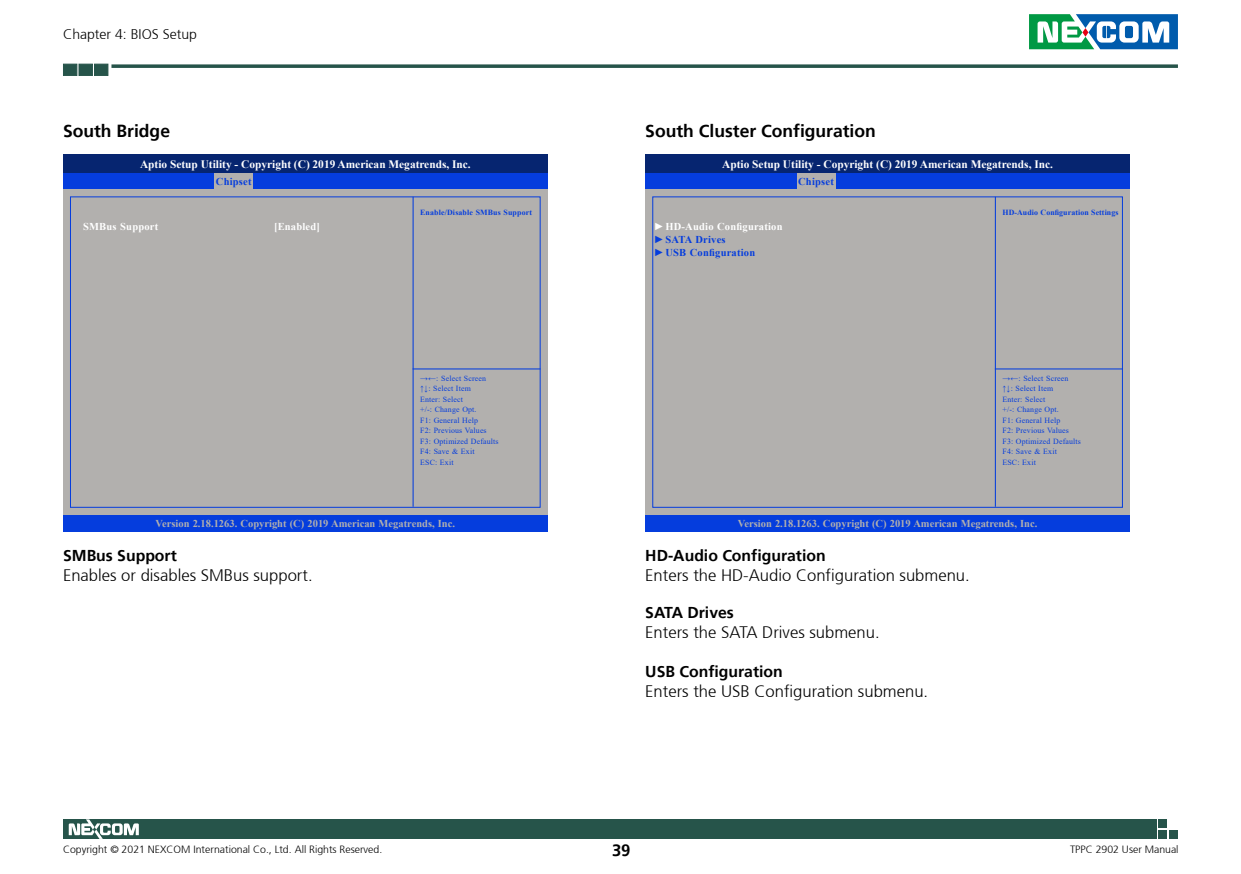
<style>
.page{position:relative;width:1241px;height:874px;background:#fff}
.page>*{position:absolute;margin:0;border:0;box-sizing:border-box;transform-origin:0 0}
.t1{font:700 17.5px "Frutiger 65";color:#000}
.t2{font:300 16.62px "Frutiger 45";color:#000}
.t3{font:700 16.62px "Frutiger 65";color:#000}
.t4{font:700 15.75px "Frutiger 65";color:#000}
.t5{font:300 14px "Frutiger 45";color:#000}
.t6{font:700 11.38px "Times New Roman";color:#fff}
.t7{font:700 10.5px "Times New Roman";color:#b2b0ae}
.t8{font:300 10.5px "Frutiger 45";color:#000}
.t9{font:700 10.5px "Times New Roman";letter-spacing:.02em;color:#fff}
.t10{font:700 10.5px/13.1px "Times New Roman";letter-spacing:.02em;color:#053ddd}
.t11{font:7.88px/10.5px "Times New Roman";letter-spacing:.02em;color:#053ddd}
.t12{font:700 7.88px "Times New Roman";letter-spacing:.01em;color:#053ddd}
</style>
<div class="page">
<svg style="left:111px;top:64px;width:1066px;height:4px;background:#40685f"></svg>
<div style="left:63px;top:64px;width:14px;height:12px;background:#26544a"></div>
<div style="left:79px;top:64px;width:14px;height:12px;background:#26544a"></div>
<div style="left:94px;top:64px;width:14px;height:12px;background:#26544a"></div>
<svg style="left:1029px;top:14px;width:148px;height:35px"></svg>
<div style="left:1157px;top:819px;width:9px;height:8px;background:#26544a"></div>
<div style="left:1157px;top:829px;width:9px;height:9px;background:#26544a"></div>
<div style="left:1168px;top:829px;width:9px;height:9px;background:#26544a"></div>
<div style="left:63px;top:819px;width:1093px;height:19px;background:#26544a"></div>
<svg style="left:69px;top:819px;width:70px;height:19px"></svg>
<div style="left:63px;top:189px;width:484px;height:325px;background:#b2b0ae"></div>
<div style="left:63px;top:171px;width:484px;height:18px;background:#053ddd"></div>
<hr style="left:412px;top:197px;width:1px;height:309px;background:#053ddd">
<div style="left:214px;top:173px;width:39px;height:17px;background:#b2b0ae"></div>
<div style="left:63px;top:514px;width:484px;height:17px;background:#053ddd"></div>
<div style="left:63px;top:155px;width:484px;height:18px;background:#062570"></div>
<hr style="left:412px;top:368px;width:128px;height:1px;background:#053ddd">
<div style="left:645px;top:189px;width:484px;height:325px;background:#b2b0ae"></div>
<div style="left:645px;top:171px;width:484px;height:18px;background:#053ddd"></div>
<hr style="left:994px;top:197px;width:1px;height:309px;background:#053ddd">
<div style="left:796px;top:173px;width:39px;height:17px;background:#b2b0ae"></div>
<div style="left:645px;top:514px;width:484px;height:17px;background:#053ddd"></div>
<div style="left:645px;top:155px;width:484px;height:18px;background:#062570"></div>
<hr style="left:994px;top:368px;width:128px;height:1px;background:#053ddd">
<h3 class="t5" style="left:63px;top:26px;width:135px">Chapter 4: BIOS Setup</h3>
<h1 class="t1" style="left:63px;top:121px;width:108px">South Bridge</h1>
<h1 class="t1" style="left:645px;top:121px;width:232px">South Cluster Configuration</h1>
<h3 class="t6" style="left:140px;top:156px;width:332px">Aptio Setup Utility - Copyright (C) 2019 American Megatrends, Inc.</h3>
<h3 class="t6" style="left:722px;top:156px;width:332px">Aptio Setup Utility - Copyright (C) 2019 American Megatrends, Inc.</h3>
<h3 class="t10" style="left:216px;top:175px;width:37px">Chipset</h3>
<h3 class="t10" style="left:798px;top:175px;width:37px">Chipset</h3>
<p class="t12" style="left:420px;top:206px;width:113px">Enable/Disable SMBus Support</p>
<p class="t12" style="left:1002px;top:206px;width:117px">HD-Audio Configuration Settings</p>
<h3 class="t9" style="left:83px;top:219px;width:77px">SMBus Support</h3>
<h3 class="t9" style="left:274px;top:218px;width:48px">[Enabled]</h3>
<h3 class="t9" style="left:653px;top:219px;width:130px">►HD-Audio Configuration</h3>
<h3 class="t10" style="left:653px;top:232px;width:103px">►SATA Drives ►USB Configuration</h3>
<p class="t11" style="left:420px;top:372px;width:80px">→←: Select Screen<br>↑↓: Select Item<br>Enter: Select<br>+/-: Change Opt.<br>F1: General Help<br>F2: Previous Values<br>F3: Optimized Defaults<br>F4: Save &amp; Exit<br>ESC: Exit</p>
<p class="t11" style="left:1002px;top:372px;width:80px">→←: Select Screen<br>↑↓: Select Item<br>Enter: Select<br>+/-: Change Opt.<br>F1: General Help<br>F2: Previous Values<br>F3: Optimized Defaults<br>F4: Save &amp; Exit<br>ESC: Exit</p>
<h3 class="t7" style="left:155px;top:515px;width:301px">Version 2.18.1263. Copyright (C) 2019 American Megatrends, Inc.</h3>
<h3 class="t7" style="left:737px;top:515px;width:301px">Version 2.18.1263. Copyright (C) 2019 American Megatrends, Inc.</h3>
<h3 class="t4" style="left:63px;top:545px;width:115px">SMBus Support</h3>
<h2 class="t2" style="left:63px;top:565px;width:251px">Enables or disables SMBus support.</h2>
<h3 class="t4" style="left:645px;top:545px;width:182px">HD-Audio Configuration</h3>
<h2 class="t2" style="left:645px;top:565px;width:326px">Enters the HD-Audio Configuration submenu.</h2>
<h3 class="t4" style="left:645px;top:603px;width:90px">SATA Drives</h3>
<h2 class="t2" style="left:645px;top:623px;width:236px">Enters the SATA Drives submenu.</h2>
<h3 class="t4" style="left:645px;top:662px;width:139px">USB Configuration</h3>
<h2 class="t2" style="left:645px;top:681px;width:284px">Enters the USB Configuration submenu.</h2>
<h3 class="t8" style="left:63px;top:842px;width:321px">Copyright © 2021 NEXCOM International Co., Ltd. All Rights Reserved.</h3>
<h2 class="t3" style="left:612px;top:840px;width:20px">39</h2>
<h3 class="t8" style="left:1069px;top:842px;width:110px">TPPC 2902 User Manual</h3>
</div>
